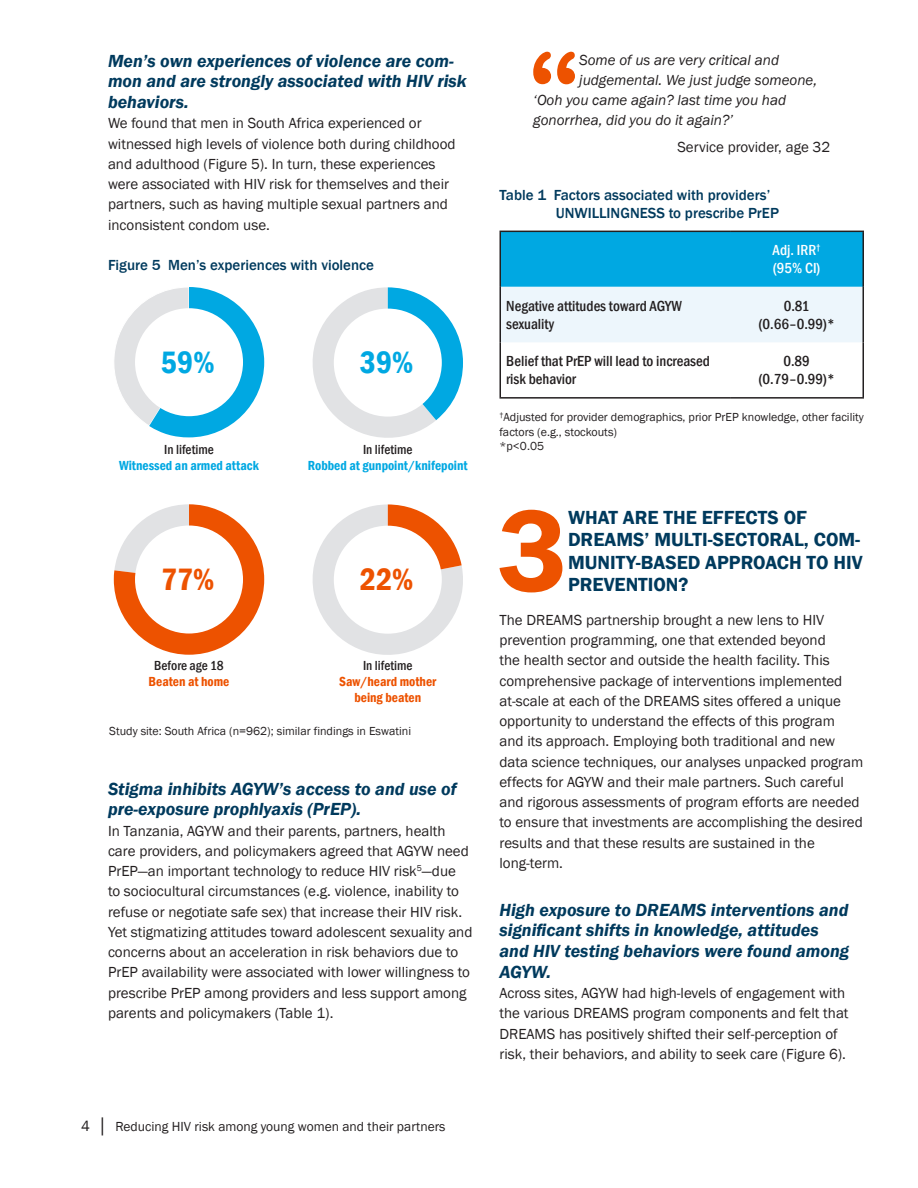
<style>
.page{position:relative;width:918px;height:1188px;background:#fff}
.page>*{position:absolute;margin:0;border:0;box-sizing:border-box;transform-origin:0 0}
.Heading_1_DC{font:600 120.45px "Franklin Gothic";color:#ed5200}
.t1{font:111.3px "Arial Rounded MT Bold";color:#ed5200}
.t2{font:600 condensed 31.8px "Franklin Gothic";color:#00a8e2}
.t3{font:600 condensed 31.8px "Franklin Gothic";color:#ed5200}
.Heading_1_DC-2{font:600 19.5px/22.4px "Franklin Gothic";color:#003a5d}
.Heading_2{font:italic 600 18px/20.7px "Franklin Gothic";color:#003a5d}
.Normal_after_Heading{font:15px/20.2px "Franklin Gothic";color:#231f20}
.t4{font:italic 15px "Franklin Gothic";color:#231f20}
.Table_Figure_heading{font:500 15px/18px "Franklin Gothic";color:#003a5d}
.Table_left{font:500 condensed 15px/18px "Franklin Gothic";color:#231f20}
.Table_data__center{font:500 condensed 15px/18px "Franklin Gothic";color:#231f20;text-align:center}
.Quote_author{font:15px "Franklin Gothic";color:#231f20}
.Table_right_headings{font:500 condensed 15px/18px "Franklin Gothic";color:#fff}
.t5{font:600 condensed 13.5px/16.2px "Franklin Gothic";color:#00a8e2;text-align:center}
.t6{font:600 condensed 13.5px/16.2px "Franklin Gothic";color:#ed5200;text-align:center}
.t7{font:13.5px "Franklin Gothic";color:#231f20}
.Table_Notes{font:12px/14.4px "Franklin Gothic";color:#231f20}
.s1{font-weight:500;color:#231f20}
.s2{font-size:15px}
</style>
<div class="page">
<svg style="left:114px;top:287px;width:150px;height:150px"></svg>
<div style="left:135px;top:308px;width:108px;height:108px;background:#fff;border-radius:50%"></div>
<svg style="left:312px;top:287px;width:151px;height:151px"></svg>
<div style="left:334px;top:309px;width:108px;height:108px;background:#fff;border-radius:50%"></div>
<svg style="left:114px;top:504px;width:150px;height:151px"></svg>
<div style="left:135px;top:526px;width:108px;height:108px;background:#fff;border-radius:50%"></div>
<svg style="left:312px;top:504px;width:151px;height:151px"></svg>
<div style="left:334px;top:526px;width:108px;height:108px;background:#fff;border-radius:50%"></div>
<svg style="left:501px;top:232px;width:361px;height:110px;background:#77cfee"></svg>
<hr style="left:500px;top:231px;width:230px;height:1px;background:#231f20">
<hr style="left:500px;top:232px;width:1px;height:55px;background:#231f20">
<hr style="left:730px;top:231px;width:134px;height:1px;background:#231f20">
<hr style="left:862px;top:232px;width:2px;height:55px;background:#231f20">
<hr style="left:500px;top:287px;width:1px;height:55px;background:#231f20">
<hr style="left:862px;top:287px;width:2px;height:55px;background:#231f20">
<hr style="left:500px;top:342px;width:1px;height:55px;background:#231f20">
<hr style="left:862px;top:342px;width:2px;height:55px;background:#231f20">
<hr style="left:500px;top:397px;width:230px;height:2px;background:#231f20">
<hr style="left:730px;top:397px;width:134px;height:2px;background:#231f20">
<p class="Heading_2" style="left:108px;top:50px;width:360px">Men’s own experiences of violence are com&shy;mon and are strongly associated with HIV risk behaviors.</p>
<p class="Normal_after_Heading" style="left:108px;top:113px;width:349px">We found that men in South Africa experienced or witnessed high levels of violence both during childhood and adulthood (Figure 5). In turn, these experiences were associated with HIV risk for themselves and their partners, such as having multiple sexual partners and inconsistent condom use.</p>
<p class="Table_Figure_heading" style="left:108px;top:256px;width:268px">Figure 5 Men’s experiences with violence</p>
<p class="t2" style="left:161px;top:341px;width:55px">59%</p>
<p class="t2" style="left:360px;top:341px;width:55px">39%</p>
<p class="t5" style="left:119px;top:441px;width:141px"><span class="s1">In lifetime<br></span>Witnessed an armed attack</p>
<p class="t5" style="left:308px;top:441px;width:161px"><span class="s1">In lifetime<br></span>Robbed at gunpoint/knifepoint</p>
<p class="t3" style="left:161px;top:558px;width:55px">77%</p>
<p class="t3" style="left:360px;top:558px;width:55px">22%</p>
<p class="t6" style="left:149px;top:657px;width:82px"><span class="s1">Before age 18<br></span>Beaten at home</p>
<p class="t6" style="left:339px;top:657px;width:99px"><span class="s1">In lifetime<br></span>Saw/heard mother being beaten</p>
<p class="Table_Notes" style="left:109px;top:724px;width:303px">Study site: South Africa (n=962); similar findings in Eswatini</p>
<p class="Heading_2" style="left:108px;top:778px;width:350px">Stigma inhibits AGYW’s access to and use of pre-exposure prophlyaxis (PrEP).</p>
<p class="Normal_after_Heading" style="left:108px;top:821px;width:366px">In Tanzania, AGYW and their parents, partners, health care providers, and policymakers agreed that AGYW need PrEP—an important technology to reduce HIV risk<sup>5</sup>—due<br>to sociocultural circumstances (e.g. violence, inability to refuse or negotiate safe sex) that increase their HIV risk.<br>Yet stigmatizing attitudes toward adolescent sexuality and concerns about an acceleration in risk behaviors due to PrEP availability were associated with lower willingness to prescribe PrEP among providers and less support among parents and policymakers (Table 1).</p>
<p class="t7" style="left:81px;top:1118px;width:366px"><span class="s2">4 │</span> Reducing HIV risk among young women and their partners</p>
<p class="t1" style="left:528px;top:27px;width:52px">“</p>
<p class="t4" style="left:579px;top:50px;width:201px">Some of us are very critical and</p>
<p class="t4" style="left:579px;top:70px;width:239px">judgemental. We just judge someone,</p>
<p class="t4" style="left:533px;top:91px;width:254px">‘Ooh you came again? last time you had</p>
<p class="t4" style="left:533px;top:111px;width:202px">gonorrhea, did you do it again?’</p>
<p class="Quote_author" style="left:677px;top:138px;width:154px">Service provider, age 32</p>
<p class="Table_Figure_heading" style="left:556px;top:186px;width:225px;text-indent:-56px">Table 1 Factors associated with providers’<br>UNWILLINGNESS to prescribe PrEP</p>
<p class="Table_right_headings" style="left:773px;top:241px;width:50px">Adj. IRR<sup>† </sup>(95% CI)</p>
<p class="Table_left" style="left:506px;top:297px;width:177px">Negative attitudes toward AGYW sexuality</p>
<p class="Table_data__center" style="left:759px;top:297px;width:78px">0.81 (0.66–0.99)*</p>
<p class="Table_left" style="left:506px;top:352px;width:205px">Belief that PrEP will lead to increased risk behavior</p>
<p class="Table_data__center" style="left:759px;top:352px;width:78px">0.89 (0.79–0.99)*</p>
<p class="Table_Notes" style="left:500px;top:410px;width:366px"><sup>†</sup>Adjusted for provider demographics, prior PrEP knowledge, other facility factors (e.g., stockouts)</p>
<p class="Table_Notes" style="left:500px;top:439px;width:46px">*p&lt;0.05</p>
<p class="Heading_1_DC" style="left:497px;top:477px;width:72px">3</p>
<p class="Heading_1_DC-2" style="left:568px;top:507px;width:296px">WHAT ARE THE EFFECTS OF<br>DREAMS’ MULTI-SECTORAL, COM-<br>MUNITY-BASED APPROACH TO HIV<br>PREVENTION?</p>
<p class="Normal_after_Heading" style="left:500px;top:610px;width:365px">The DREAMS partnership brought a new lens to HIV prevention programming, one that extended beyond<br>the health sector and outside the health facility. This comprehensive package of interventions implemented at-scale at each of the DREAMS sites offered a unique opportunity to understand the effects of this program<br>and its approach. Employing both traditional and new data science techniques, our analyses unpacked program effects for AGYW and their male partners. Such careful and rigorous assessments of program efforts are needed to ensure that investments are accomplishing the desired results and that these results are sustained in the long-term.</p>
<p class="Heading_2" style="left:500px;top:899px;width:351px">High exposure to DREAMS interventions and significant shifts in knowledge, attitudes and HIV testing behaviors were found among AGYW.</p>
<p class="Normal_after_Heading" style="left:500px;top:983px;width:351px">Across sites, AGYW had high-levels of engagement with the various DREAMS program components and felt that DREAMS has positively shifted their self-perception of risk, their behaviors, and ability to seek care (Figure 6).</p>
</div>
